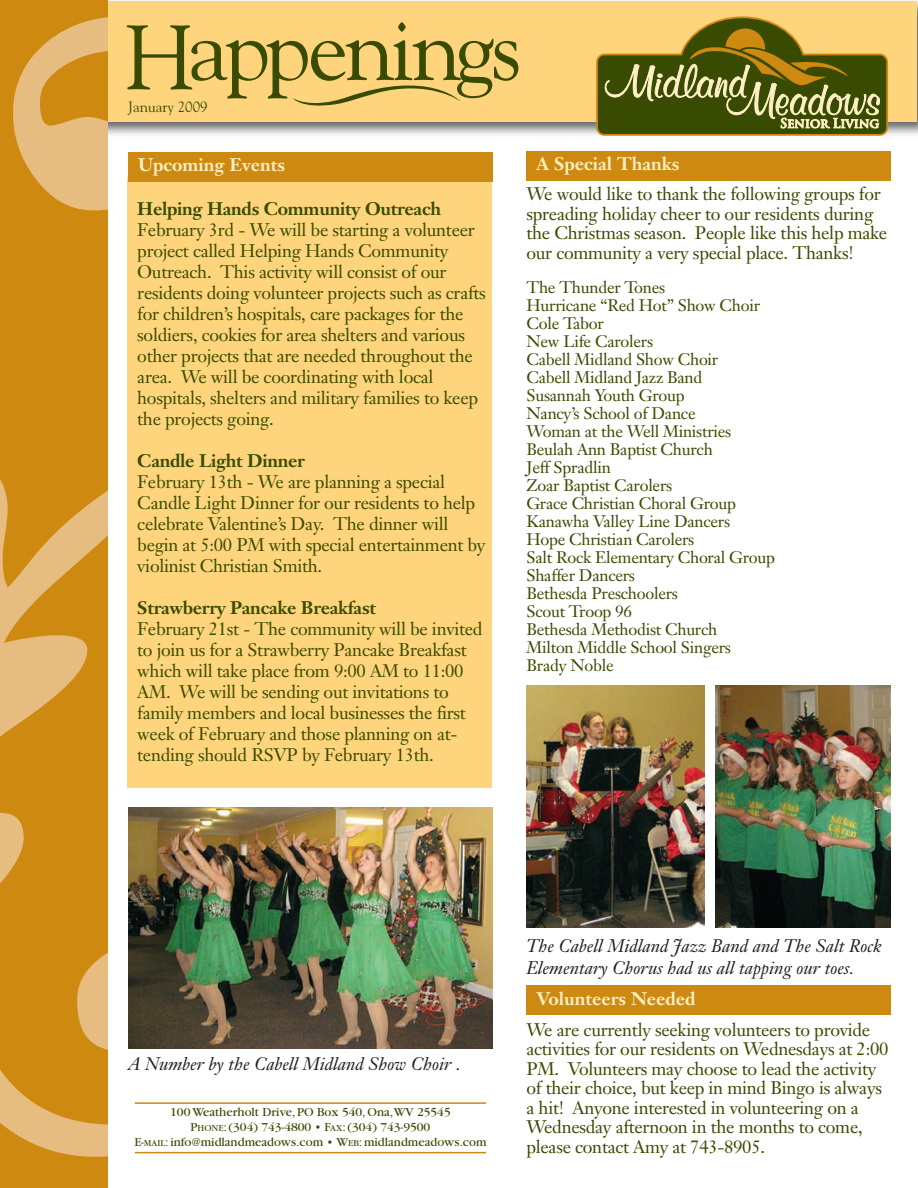
<style>
.page{position:relative;width:918px;height:1188px;background:#fff}
.page>*{position:absolute;margin:0;border:0;box-sizing:border-box;transform-origin:0 0}
.t1{font:18px/21px "Janson Text";letter-spacing:-.015em;color:#394b00}
.t2{font:italic 18px/21.6px "Janson Text";color:#231f20}
.t3{font:700 18px "Janson Text";letter-spacing:-.015em;color:#394b00}
.t4{font:700 18px "Janson Text";color:#fef0c6}
.t5{font:16.5px/18px "Janson Text";letter-spacing:-.015em;color:#394b00}
.t6{font:15px "Goudy";color:#394b00}
.t7{font:12.75px/15px "Garamond";color:#394b00;text-align:center}
.s1{font-size:9.6px}
</style>
<div class="page">
<div style="left:526px;top:151px;width:365px;height:30px;background:#ce8911"></div>
<img style="left:526px;top:685px;width:178px;height:243px">
<img style="left:716px;top:685px;width:175px;height:243px">
<div style="left:128px;top:177px;width:364px;height:611px;background:#fed57c"></div>
<div style="left:0;top:1px;width:916px;height:121px;background:#fed57c"></div>
<div style="left:0;top:0;width:108px;height:1188px;background:#ce8911"></div>
<svg style="left:0;top:17px;width:108px;height:1140px"></svg>
<svg style="left:596px;top:16px;width:292px;height:120px"></svg>
<img style="left:128px;top:808px;width:365px;height:240px">
<div style="left:526px;top:985px;width:365px;height:30px;background:#ce8911"></div>
<hr style="left:135px;top:1102px;width:351px;height:2px;background:#ce8911">
<hr style="left:135px;top:1152px;width:351px;height:1px;background:#ce8911">
<div style="left:128px;top:152px;width:365px;height:30px;background:#ce8911"></div>
<svg style="left:127px;top:22px;width:391px;height:84px"></svg>
<p class="t6" style="left:128px;top:98px;width:81px">January 2009</p>
<p class="t4" style="left:138px;top:158px;width:148px">Upcoming Events</p>
<p class="t3" style="left:137px;top:201px;width:305px">Helping Hands Community Outreach</p>
<p class="t1" style="left:137px;top:221px;width:350px">February 3rd - We will be starting a volunteer project called Helping Hands Community Outreach. This activity will consist of our residents doing volunteer projects such as crafts for children’s hospitals, care packages for the soldiers, cookies for area shelters and various other projects that are needed throughout the area. We will be coordinating with local hospitals, shelters and military families to keep the projects going.</p>
<p class="t3" style="left:137px;top:453px;width:169px">Candle Light Dinner</p>
<p class="t1" style="left:137px;top:473px;width:350px">February 13th - We are planning a special Candle Light Dinner for our residents to help celebrate Valentine’s Day. The dinner will begin at 5:00 PM with special entertainment by violinist Christian Smith.</p>
<p class="t3" style="left:137px;top:600px;width:240px">Strawberry Pancake Breakfast</p>
<p class="t1" style="left:137px;top:620px;width:347px">February 21st - The community will be invited to join us for a Strawberry Pancake Breakfast which will take place from 9:00 AM to 11:00<br>AM. We will be sending out invitations to family members and local businesses the first week of February and those planning on at&shy;tending should RSVP by February 13th.</p>
<p class="t4" style="left:536px;top:157px;width:144px">A Special Thanks</p>
<p class="t1" style="left:526px;top:186px;width:362px;line-height:19.5px">We would like to thank the following groups for spreading holiday cheer to our residents during the Christmas season. People like this help make our community a very special place. Thanks!</p>
<p class="t5" style="left:526px;top:280px;width:250px">The Thunder Tones<br>Hurricane “Red Hot” Show Choir<br>Cole Tabor<br>New Life Carolers<br>Cabell Midland Show Choir<br>Cabell Midland Jazz Band<br>Susannah Youth Group<br>Nancy’s School of Dance<br>Woman at the Well Ministries<br>Beulah Ann Baptist Church<br>Jeff Spradlin<br>Zoar Baptist Carolers<br>Grace Christian Choral Group<br>Kanawha Valley Line Dancers<br>Hope Christian Carolers<br>Salt Rock Elementary Choral Group<br>Shaffer Dancers<br>Bethesda Preschoolers<br>Scout Troop 96<br>Bethesda Methodist Church<br>Milton Middle School Singers<br>Brady Noble</p>
<p class="t2" style="left:128px;top:1055px;width:334px">A Number by the Cabell Midland Show Choir .</p>
<p class="t7" style="left:134px;top:1106px;width:354px">100 Weatherholt Drive, PO Box 540,Ona,WV 25545<br>P<span class="s1">HONE</span>:(304) 743-4800 • F<span class="s1">AX</span>:(304) 743-9500<br>E-<span class="s1">MAIL</span>: info@midlandmeadows.com • W<span class="s1">EB</span>: midlandmeadows.com</p>
<p class="t2" style="left:526px;top:937px;width:357px">The Cabell Midland Jazz Band and The Salt Rock<br>Elementary Chorus had us all tapping our toes.</p>
<p class="t4" style="left:536px;top:991px;width:160px">Volunteers Needed</p>
<p class="t1" style="left:526px;top:1022px;width:363px;line-height:19.5px">We are currently seeking volunteers to provide activities for our residents on Wednesdays at 2:00<br>PM. Volunteers may choose to lead the activity of their choice, but keep in mind Bingo is always a hit! Anyone interested in volunteering on a Wednesday afternoon in the months to come, please contact Amy at 743-8905.</p>
</div>
